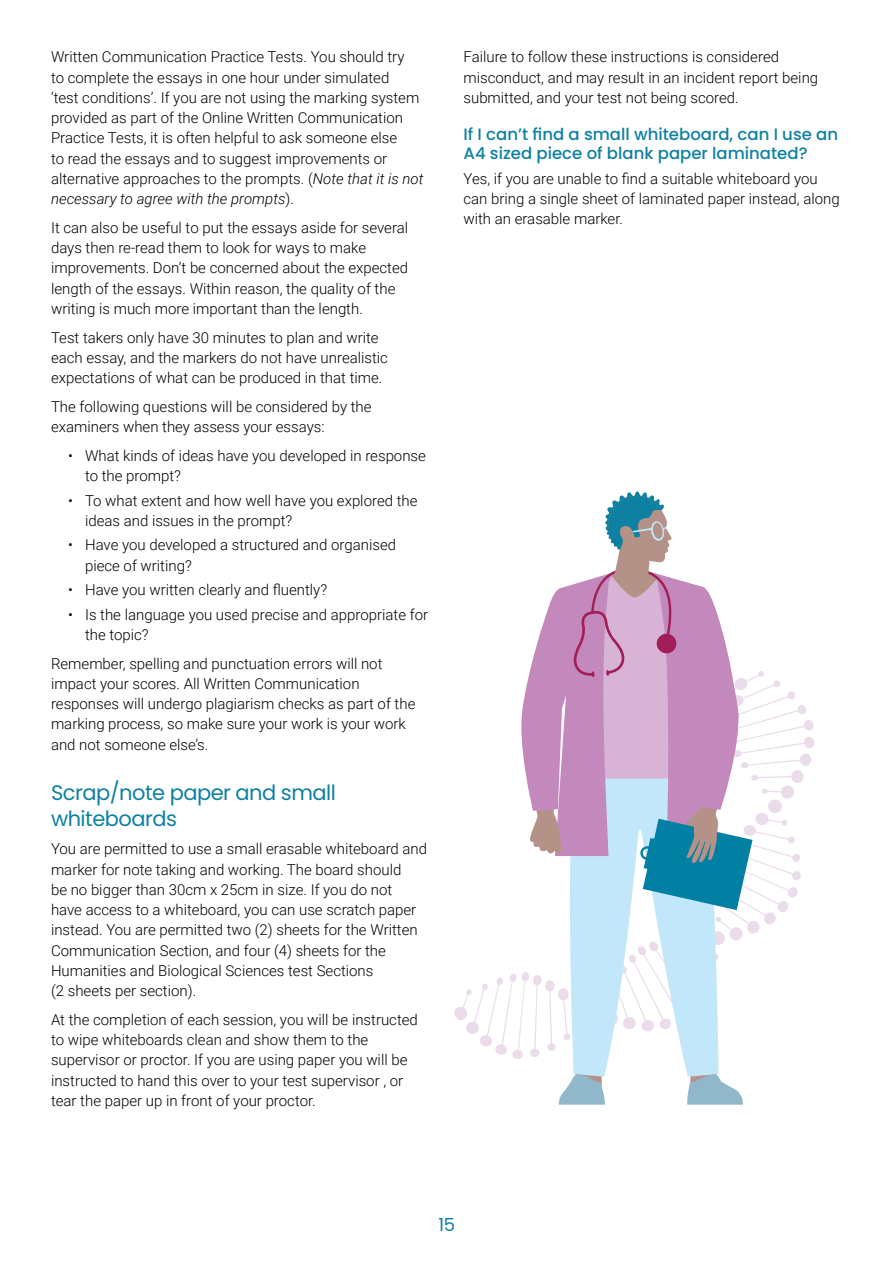
<style>
.page{position:relative;width:893px;height:1263px;background:#fff}
.page>*{position:absolute;margin:0;border:0;box-sizing:border-box;transform-origin:0 0}
.t1{font:21px/25.2px "Poppins";letter-spacing:-.025em;color:#0e81a3}
.t2{font:18px "Poppins";color:#0e81a3}
.t3{font:500 16.5px/19.8px "Poppins";color:#0e81a3}
.t4{font:300 15px/20.2px "Roboto";color:#000}
.s1{font-style:italic}
</style>
<div class="page">
<svg style="left:454px;top:491px;width:361px;height:614px"></svg>
<p class="t4" style="left:51px;top:46px;width:374px">Written Communication Practice Tests. You should try<br>to complete the essays in one hour under simulated<br>‘test conditions’. If you are not using the marking system provided as part of the Online Written Communication Practice Tests, it is often helpful to ask someone else<br>to read the essays and to suggest improvements or alternative approaches to the prompts. (<span class="s1">Note that it is not necessary to agree with the prompts</span>).</p>
<p class="t4" style="left:51px;top:217px;width:359px">It can also be useful to put the essays aside for several days then re-read them to look for ways to make improvements. Don’t be concerned about the expected length of the essays. Within reason, the quality of the writing is much more important than the length.</p>
<p class="t4" style="left:51px;top:327px;width:338px">Test takers only have 30 minutes to plan and write each essay, and the markers do not have unrealistic expectations of what can be produced in that time.</p>
<p class="t4" style="left:51px;top:396px;width:322px">The following questions will be considered by the examiners when they assess your essays:</p>
<p class="t4" style="left:85px;top:445px;width:342px;text-indent:-17px">• What kinds of ideas have you developed in response to the prompt?</p>
<p class="t4" style="left:85px;top:490px;width:334px;text-indent:-17px">• To what extent and how well have you explored the ideas and issues in the prompt?</p>
<p class="t4" style="left:85px;top:534px;width:313px;text-indent:-17px">• Have you developed a structured and organised piece of writing?</p>
<p class="t4" style="left:68px;top:579px;width:261px">• Have you written clearly and fluently?</p>
<p class="t4" style="left:85px;top:604px;width:345px;text-indent:-17px">• Is the language you used precise and appropriate for the topic?</p>
<p class="t4" style="left:51px;top:653px;width:366px">Remember, spelling and punctuation errors will not impact your scores. All Written Communication responses will undergo plagiarism checks as part of the marking process, so make sure your work is your work and not someone else’s.</p>
<h1 class="t1" style="left:51px;top:780px;width:286px">Scrap/note paper and small whiteboards</h1>
<p class="t4" style="left:51px;top:838px;width:378px">You are permitted to use a small erasable whiteboard and marker for note taking and working. The board should<br>be no bigger than 30cm x 25cm in size. If you do not<br>have access to a whiteboard, you can use scratch paper instead. You are permitted two (2) sheets for the Written Communication Section, and four (4) sheets for the Humanities and Biological Sciences test Sections<br>(2 sheets per section).</p>
<p class="t4" style="left:51px;top:1009px;width:368px">At the completion of each session, you will be instructed to wipe whiteboards clean and show them to the supervisor or proctor. If you are using paper you will be instructed to hand this over to your test supervisor , or tear the paper up in front of your proctor.</p>
<p class="t4" style="left:463px;top:46px;width:356px">Failure to follow these instructions is considered misconduct, and may result in an incident report being submitted, and your test not being scored.</p>
<p class="t3" style="left:463px;top:124px;width:376px">If I can’t find a small whiteboard, can I use an<br>A4 sized piece of blank paper laminated?</p>
<p class="t4" style="left:463px;top:168px;width:378px">Yes, if you are unable to find a suitable whiteboard you can bring a single sheet of laminated paper instead, along with an erasable marker.</p>
<p class="t2" style="left:438px;top:1214px;width:18px">15</p>
</div>
